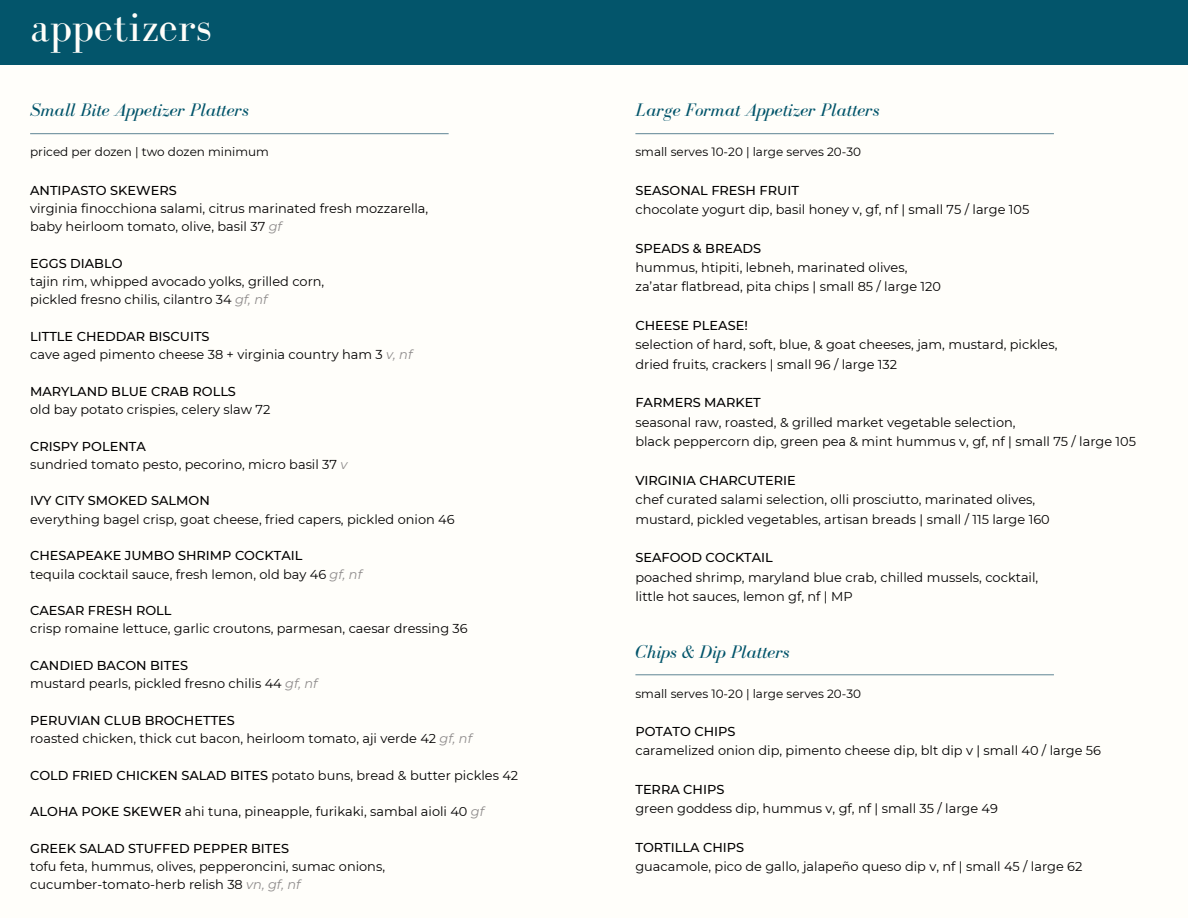
<style>
.page{position:relative;width:1188px;height:918px;background:#fffefa}
.page>*{position:absolute;margin:0;border:0;box-sizing:border-box;transform-origin:0 0}
.t1{font:44.25px "Bodoni FLF";color:#fffefa}
.t2{font:italic 18.75px "Bodoni FLF";color:#03556b}
.t3{font:12.9px "Montserrat";color:#000}
.t4{font:500 12.9px "Montserrat";color:#000}
.t5{font:12px "Montserrat";color:#000}
.s1{font-style:italic;color:#8f8c8c}
.s2{font-weight:500}
</style>
<div class="page">
<div style="left:0;top:0;width:1188px;height:64px;background:#03556b"></div>
<hr style="left:30px;top:133px;width:419px;height:1px;background:#70929f">
<hr style="left:635px;top:133px;width:419px;height:1px;background:#70929f">
<hr style="left:635px;top:674px;width:419px;height:1px;background:#70929f">
<h1 class="t1" style="left:30px;top:2px;width:183px">appetizers</h1>
<p class="t2" style="left:30px;top:100px;width:220px">Small Bite Appetizer Platters</p>
<h2 class="t2" style="left:635px;top:100px;width:246px">Large Format Appetizer Platters</h2>
<h2 class="t5" style="left:30px;top:145px;width:240px">priced per dozen | two dozen minimum</h2>
<p class="t5" style="left:635px;top:145px;width:227px">small serves 10-20 | large serves 20-30</p>
<p class="t4" style="left:30px;top:182px;width:148px">ANTIPASTO SKEWERS</p>
<p class="t3" style="left:30px;top:201px;width:400px">virginia finocchiona salami, citrus marinated fresh mozzarella,</p>
<p class="t3" style="left:30px;top:219px;width:253px">baby heirloom tomato, olive, basil 37 <span class="s1">gf</span></p>
<p class="t4" style="left:30px;top:255px;width:94px">EGGS DIABLO</p>
<p class="t3" style="left:30px;top:274px;width:296px">tajin rim, whipped avocado yolks, grilled corn,</p>
<p class="t3" style="left:30px;top:292px;width:239px">pickled fresno chilis, cilantro 34 <span class="s1">gf, nf</span></p>
<p class="t4" style="left:30px;top:328px;width:181px">LITTLE CHEDDAR BISCUITS</p>
<p class="t3" style="left:30px;top:347px;width:384px">cave aged pimento cheese 38 + virginia country ham 3 <span class="s1">v, nf</span></p>
<p class="t4" style="left:30px;top:383px;width:207px">MARYLAND BLUE CRAB ROLLS</p>
<p class="t3" style="left:30px;top:402px;width:242px">old bay potato crispies, celery slaw 72</p>
<p class="t4" style="left:30px;top:438px;width:117px">CRISPY POLENTA</p>
<p class="t3" style="left:30px;top:456px;width:319px">sundried tomato pesto, pecorino, micro basil 37 <span class="s1">v</span></p>
<p class="t4" style="left:30px;top:493px;width:181px">IVY CITY SMOKED SALMON</p>
<p class="t3" style="left:30px;top:511px;width:426px">everything bagel crisp, goat cheese, fried capers, pickled onion 46</p>
<p class="t4" style="left:30px;top:548px;width:274px">CHESAPEAKE JUMBO SHRIMP COCKTAIL</p>
<p class="t3" style="left:30px;top:566px;width:333px">tequila cocktail sauce, fresh lemon, old bay 46 <span class="s1">gf, nf</span></p>
<p class="t4" style="left:30px;top:603px;width:143px">CAESAR FRESH ROLL</p>
<p class="t3" style="left:30px;top:621px;width:439px">crisp romaine lettuce, garlic croutons, parmesan, caesar dressing 36</p>
<p class="t4" style="left:30px;top:657px;width:159px">CANDIED BACON BITES</p>
<p class="t3" style="left:30px;top:676px;width:289px">mustard pearls, pickled fresno chilis 44 <span class="s1">gf, nf</span></p>
<p class="t4" style="left:30px;top:712px;width:206px">PERUVIAN CLUB BROCHETTES</p>
<p class="t3" style="left:30px;top:731px;width:443px">roasted chicken, thick cut bacon, heirloom tomato, aji verde 42 <span class="s1">gf, nf</span></p>
<p class="t3" style="left:30px;top:767px;width:490px"><span class="s2">COLD FRIED CHICKEN SALAD BITES</span> potato buns, bread &amp; butter pickles 42</p>
<p class="t3" style="left:30px;top:804px;width:455px"><span class="s2">ALOHA POKE SKEWER</span> ahi tuna, pineapple, furikaki, sambal aioli 40 <span class="s1">gf</span></p>
<p class="t4" style="left:30px;top:840px;width:261px">GREEK SALAD STUFFED PEPPER BITES</p>
<p class="t3" style="left:30px;top:858px;width:356px">tofu feta, hummus, olives, pepperoncini, sumac onions,</p>
<p class="t3" style="left:30px;top:877px;width:272px">cucumber-tomato-herb relish 38 <span class="s1">vn, gf, nf</span></p>
<p class="t4" style="left:635px;top:182px;width:165px">SEASONAL FRESH FRUIT</p>
<p class="t3" style="left:635px;top:201px;width:395px">chocolate yogurt dip, basil honey v, gf, nf | small 75 / large 105</p>
<p class="t4" style="left:635px;top:240px;width:127px">SPEADS &amp; BREADS</p>
<p class="t3" style="left:635px;top:259px;width:274px">hummus, htipiti, lebneh, marinated olives,</p>
<p class="t3" style="left:635px;top:279px;width:307px">za’atar flatbread, pita chips | small 85 / large 120</p>
<p class="t4" style="left:635px;top:318px;width:114px">CHEESE PLEASE!</p>
<p class="t3" style="left:635px;top:337px;width:423px">selection of hard, soft, blue, &amp; goat cheeses, jam, mustard, pickles,</p>
<p class="t3" style="left:635px;top:356px;width:263px">dried fruits, crackers | small 96 / large 132</p>
<p class="t4" style="left:635px;top:395px;width:127px">FARMERS MARKET</p>
<p class="t3" style="left:635px;top:414px;width:382px">seasonal raw, roasted, &amp; grilled market vegetable selection,</p>
<p class="t3" style="left:635px;top:434px;width:502px">black peppercorn dip, green pea &amp; mint hummus v, gf, nf | small 75 / large 105</p>
<p class="t4" style="left:635px;top:472px;width:162px">VIRGINIA CHARCUTERIE</p>
<p class="t3" style="left:635px;top:492px;width:401px">chef curated salami selection, olli prosciutto, marinated olives,</p>
<p class="t3" style="left:635px;top:511px;width:416px">mustard, pickled vegetables, artisan breads | small / 115 large 160</p>
<p class="t4" style="left:635px;top:550px;width:139px">SEAFOOD COCKTAIL</p>
<p class="t3" style="left:635px;top:569px;width:404px">poached shrimp, maryland blue crab, chilled mussels, cocktail,</p>
<p class="t3" style="left:635px;top:588px;width:219px">little hot sauces, lemon gf, nf | MP</p>
<p class="t2" style="left:635px;top:641px;width:156px">Chips &amp; Dip Platters</p>
<h2 class="t5" style="left:635px;top:686px;width:227px">small serves 10-20 | large serves 20-30</h2>
<p class="t4" style="left:635px;top:723px;width:102px">POTATO CHIPS</p>
<p class="t3" style="left:635px;top:743px;width:467px">caramelized onion dip, pimento cheese dip, blt dip v | small 40 / large 56</p>
<p class="t4" style="left:635px;top:781px;width:91px">TERRA CHIPS</p>
<p class="t3" style="left:635px;top:801px;width:364px">green goddess dip, hummus v, gf, nf | small 35 / large 49</p>
<p class="t4" style="left:635px;top:839px;width:110px">TORTILLA CHIPS</p>
<p class="t3" style="left:635px;top:859px;width:449px">guacamole, pico de gallo, jalapeño queso dip v, nf | small 45 / large 62</p>
</div>
